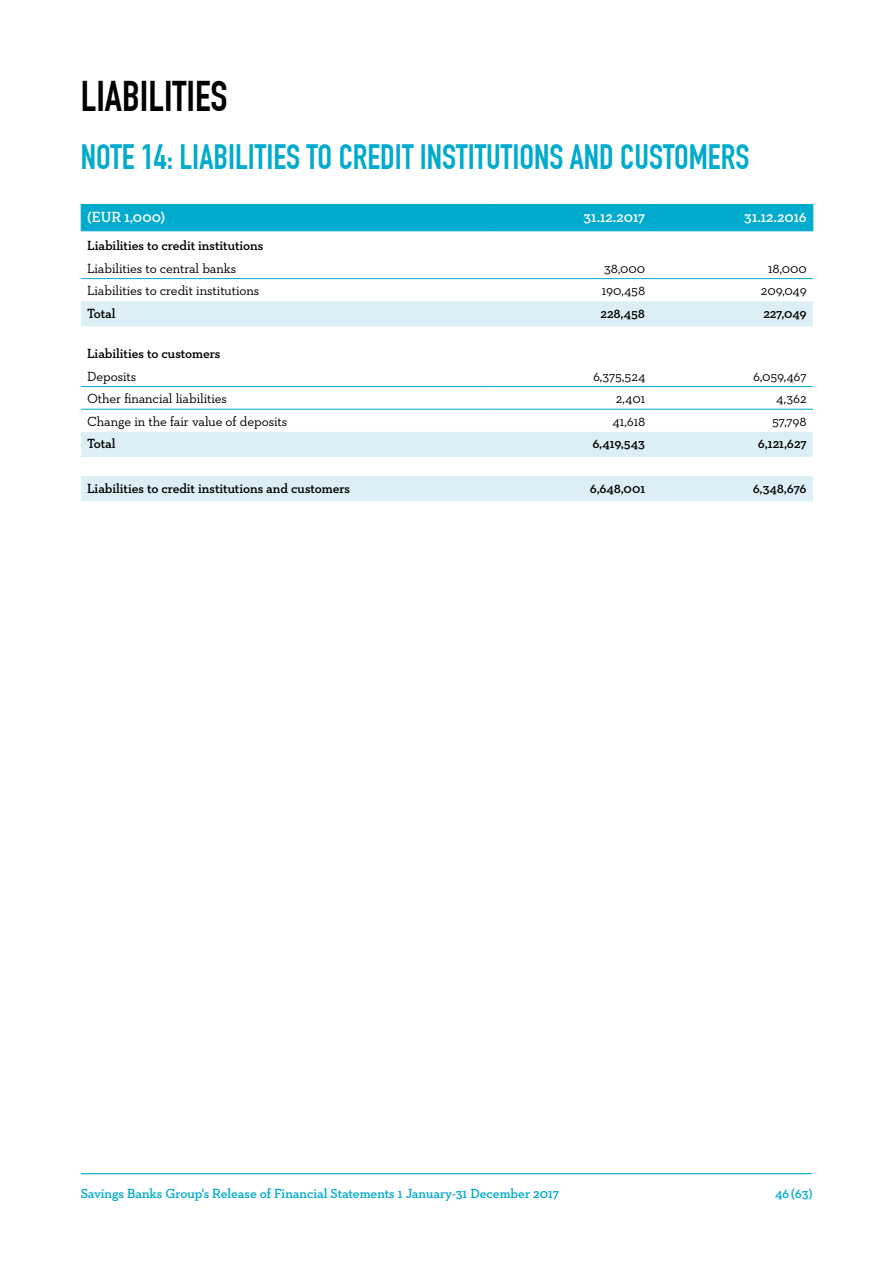
<style>
.page{position:relative;width:893px;height:1263px;background:#fff}
.page>*{position:absolute;margin:0;border:0;box-sizing:border-box;transform-origin:0 0}
.t1{font:700 42px "DIN Condensed";color:#000}
.t2{font:700 34.5px "DIN Condensed";color:#00abcd}
.t3{font:600 15px "Neutraface Slab Text";letter-spacing:-.005em;color:#fff}
.t4{font:13.5px "Neutraface Slab Text";letter-spacing:-.005em;color:#000}
.t5{font:600 13.5px "Neutraface Slab Text";letter-spacing:-.005em;color:#000}
.t6{font:600 13.5px "Neutraface Slab Text";letter-spacing:-.005em;color:#00abcd}
</style>
<div class="page">
<hr style="left:81px;top:1173px;width:731px;height:1px;background:#00abcd">
<svg style="left:81px;top:301px;width:732px;height:200px"></svg>
<div style="left:81px;top:204px;width:732px;height:26px;background:#00abcd"></div>
<hr style="left:81px;top:230px;width:409px;height:1px;background:#00abcd">
<hr style="left:490px;top:230px;width:161px;height:1px;background:#00abcd">
<hr style="left:651px;top:230px;width:162px;height:1px;background:#00abcd">
<hr style="left:81px;top:278px;width:409px;height:1px;background:#00abcd">
<hr style="left:490px;top:278px;width:161px;height:1px;background:#00abcd">
<hr style="left:651px;top:278px;width:162px;height:1px;background:#00abcd">
<hr style="left:81px;top:386px;width:409px;height:1px;background:#00abcd">
<hr style="left:490px;top:386px;width:161px;height:1px;background:#00abcd">
<hr style="left:651px;top:386px;width:162px;height:1px;background:#00abcd">
<hr style="left:81px;top:409px;width:409px;height:1px;background:#00abcd">
<hr style="left:490px;top:409px;width:161px;height:1px;background:#00abcd">
<hr style="left:651px;top:409px;width:162px;height:1px;background:#00abcd">
<h1 class="t1" style="left:81px;top:71px;width:148px">LIABILITIES</h1>
<h2 class="t2" style="left:81px;top:137px;width:670px">NOTE 14: LIABILITIES TO CREDIT INSTITUTIONS AND CUSTOMERS</h2>
<p class="t3" style="left:87px;top:208px;width:80px">(EUR 1,000)</p>
<p class="t3" style="left:584px;top:208px;width:63px">31.12.2017</p>
<p class="t3" style="left:744px;top:208px;width:64px">31.12.2016</p>
<p class="t5" style="left:87px;top:237px;width:178px">Liabilities to credit institutions</p>
<p class="t4" style="left:87px;top:260px;width:150px">Liabilities to central banks</p>
<p class="t4" style="left:604px;top:260px;width:43px">38,000</p>
<p class="t4" style="left:768px;top:260px;width:40px">18,000</p>
<p class="t4" style="left:87px;top:282px;width:174px">Liabilities to credit institutions</p>
<p class="t4" style="left:602px;top:282px;width:45px">190,458</p>
<p class="t4" style="left:761px;top:282px;width:47px">209,049</p>
<p class="t5" style="left:87px;top:305px;width:30px">Total</p>
<p class="t5" style="left:600px;top:305px;width:46px">228,458</p>
<p class="t5" style="left:763px;top:305px;width:45px">227,049</p>
<p class="t5" style="left:87px;top:345px;width:135px">Liabilities to customers</p>
<p class="t4" style="left:87px;top:367px;width:51px">Deposits</p>
<p class="t4" style="left:593px;top:367px;width:54px">6,375,524</p>
<p class="t4" style="left:753px;top:367px;width:55px">6,059,467</p>
<p class="t4" style="left:87px;top:390px;width:141px">Other financial liabilities</p>
<p class="t4" style="left:616px;top:390px;width:31px">2,401</p>
<p class="t4" style="left:776px;top:390px;width:32px">4,362</p>
<p class="t4" style="left:87px;top:413px;width:202px">Change in the fair value of deposits</p>
<p class="t4" style="left:613px;top:413px;width:34px">41,618</p>
<p class="t4" style="left:772px;top:413px;width:36px">57,798</p>
<p class="t5" style="left:87px;top:435px;width:30px">Total</p>
<p class="t5" style="left:592px;top:435px;width:54px">6,419,543</p>
<p class="t5" style="left:758px;top:435px;width:50px">6,121,627</p>
<p class="t5" style="left:87px;top:480px;width:264px">Liabilities to credit institutions and customers</p>
<p class="t5" style="left:590px;top:480px;width:57px">6,648,001</p>
<p class="t5" style="left:753px;top:480px;width:56px">6,348,676</p>
<p class="t6" style="left:81px;top:1185px;width:480px">Savings Banks Group's Release of Financial Statements 1 January-31 December 2017</p>
<p class="t6" style="left:775px;top:1185px;width:39px">46 (63)</p>
</div>
